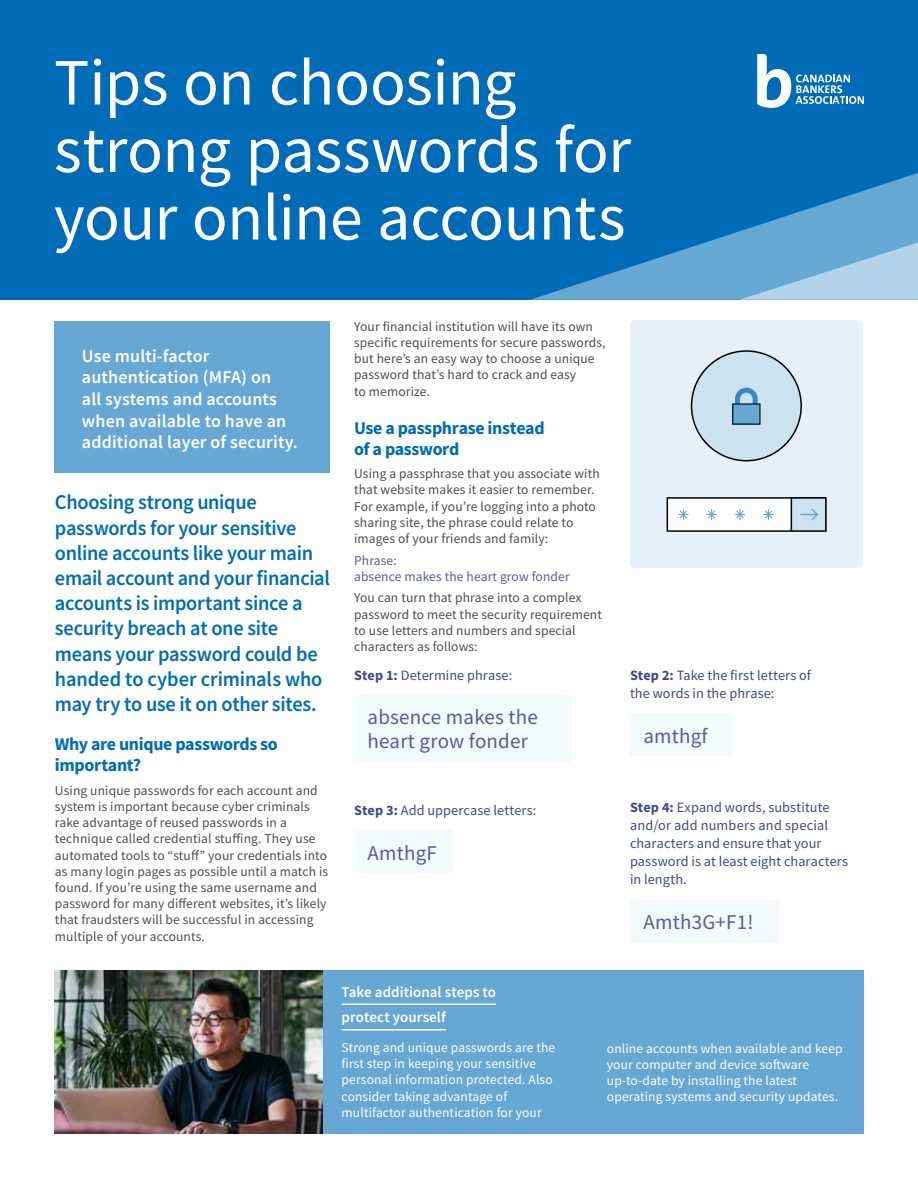
<style>
.page{position:relative;width:918px;height:1188px;background:#fff}
.page>*{position:absolute;margin:0;border:0;box-sizing:border-box;transform-origin:0 0}
.t1{font:66px/67.5px "Source Sans Pro";letter-spacing:-.005em;color:#fff}
.t2{font:600 21px/25.2px "Source Sans Pro";letter-spacing:-.015em;color:#006cb7}
.t3{font:21px/24px "Source Sans Pro";letter-spacing:.01em;color:#565c9e}
.t4{font:600 18px/21.6px "Source Sans Pro";letter-spacing:.01em;color:#fff}
.t5{font:700 18px/21px "Source Sans Pro";letter-spacing:-.02em;color:#006cb7}
.t6{font:600 15px/25.5px "Source Sans Pro";letter-spacing:.005em;color:#fff}
.t7{font:14.25px/18px "Source Sans Pro";letter-spacing:.005em;color:#3c4992}
.t8{font:13.5px/16.2px "Source Sans Pro";letter-spacing:.01em;color:#4d4d4f}
.t9{font:13.5px/16.2px "Source Sans Pro";letter-spacing:.01em;color:#fff}
.t10{font:13.5px/16.2px "Source Sans Pro";letter-spacing:.01em;color:#565c9e}
.s1{font-weight:700}
</style>
<div class="page">
<div style="left:322px;top:970px;width:542px;height:164px;background:#66a7d4"></div>
<div style="left:0;top:0;width:918px;height:300px;background:#006cb7"></div>
<svg style="left:531px;top:173px;width:387px;height:127px"></svg>
<svg style="left:739px;top:243px;width:179px;height:57px;background:#8cbcde"></svg>
<div style="left:354px;top:695px;width:218px;height:66px;background:#f3fafb"></div>
<div style="left:354px;top:830px;width:98px;height:43px;background:#f3fafb"></div>
<div style="left:630px;top:713px;width:102px;height:43px;background:#f3fafb"></div>
<div style="left:630px;top:900px;width:148px;height:43px;background:#f3fafb"></div>
<hr style="left:342px;top:1004px;width:154px;height:1px;background:#fff">
<hr style="left:342px;top:1029px;width:104px;height:1px;background:#fff">
<svg style="left:757px;top:54px;width:107px;height:54px"></svg>
<img style="left:54px;top:970px;width:268px;height:164px">
<div style="left:630px;top:320px;width:233px;height:248px;background:#e6f0f8;border-radius:4px"></div>
<div style="left:692px;top:351px;width:109px;height:110px;background:#cce2f1;border-radius:50%"></div>
<div style="left:691px;top:350px;width:111px;height:111px;border:2px solid #000;border-radius:50%"></div>
<div style="left:667px;top:498px;width:158px;height:33px;background:#fff"></div>
<div style="left:667px;top:497px;width:159px;height:35px;border:2px solid #000"></div>
<svg style="left:735px;top:387px;width:23px;height:16px"></svg>
<div style="left:733px;top:404px;width:27px;height:20px;background:#66a7d4"></div>
<svg style="left:707px;top:509px;width:10px;height:11px"></svg>
<svg style="left:763px;top:509px;width:11px;height:11px"></svg>
<svg style="left:735px;top:509px;width:10px;height:11px"></svg>
<svg style="left:678px;top:509px;width:11px;height:11px"></svg>
<div style="left:791px;top:498px;width:35px;height:33px;background:#cce2f1"></div>
<div style="left:791px;top:497px;width:36px;height:35px;border:2px solid #000"></div>
<svg style="left:800px;top:508px;width:19px;height:13px"></svg>
<div style="left:55px;top:321px;width:275px;height:151px;background:#66a7d4"></div>
<h1 class="t1" style="left:54px;top:48px;width:579px">Tips on choosing strong passwords for your online accounts</h1>
<h3 class="t4" style="left:82px;top:345px;width:217px">Use multi-factor authentication (MFA) on<br>all systems and accounts when available to have an additional layer of security.</h3>
<p class="t2" style="left:55px;top:490px;width:277px">Choosing strong unique passwords for your sensitive online accounts like your main email account and your financial accounts is important since a security breach at one site means your password could be handed to cyber criminals who may try to use it on other sites.</p>
<h3 class="t5" style="left:55px;top:733px;width:224px">Why are unique passwords so important?</h3>
<p class="t8" style="left:55px;top:782px;width:275px">Using unique passwords for each account and system is important because cyber criminals rake advantage of reused passwords in a technique called credential stuffing. They use automated tools to “stuff” your credentials into as many login pages as possible until a match is found. If you’re using the same username and password for many different websites, it’s likely that fraudsters will be successful in accessing multiple of your accounts.</p>
<p class="t8" style="left:354px;top:318px;width:253px">Your financial institution will have its own specific requirements for secure passwords, but here’s an easy way to choose a unique password that’s hard to crack and easy<br>to memorize.</p>
<h3 class="t5" style="left:354px;top:417px;width:192px">Use a passphrase instead of a password</h3>
<p class="t8" style="left:354px;top:466px;width:247px">Using a passphrase that you associate with that website makes it easier to remember.<br>For example, if you’re logging into a photo sharing site, the phrase could relate to images of your friends and family:</p>
<p class="t10" style="left:354px;top:552px;width:217px">Phrase:<br>absence makes the heart grow fonder</p>
<p class="t8" style="left:354px;top:590px;width:249px">You can turn that phrase into a complex password to meet the security requirement to use letters and numbers and special characters as follows:</p>
<p class="t7" style="left:354px;top:666px;width:160px"><span class="s1">Step 1:</span> Determine phrase:</p>
<h2 class="t3" style="left:368px;top:705px;width:172px">absence makes the heart grow fonder</h2>
<p class="t7" style="left:354px;top:801px;width:184px"><span class="s1">Step 3:</span> Add uppercase letters:</p>
<h2 class="t3" style="left:368px;top:841px;width:71px">AmthgF</h2>
<p class="t7" style="left:630px;top:666px;width:183px"><span class="s1">Step 2:</span> Take the first letters of the words in the phrase:</p>
<h2 class="t3" style="left:644px;top:724px;width:66px">amthgf</h2>
<p class="t7" style="left:630px;top:799px;width:220px"><span class="s1">Step 4:</span> Expand words, substitute and/or add numbers and special characters and ensure that your password is at least eight characters in length.</p>
<h2 class="t3" style="left:644px;top:910px;width:111px">Amth3G+F1!</h2>
<p class="t6" style="left:342px;top:979px;width:156px">Take additional steps to protect yourself</p>
<p class="t9" style="left:342px;top:1039px;width:215px">Strong and unique passwords are the first step in keeping your sensitive personal information protected. Also consider taking advantage of multifactor authentication for your</p>
<p class="t9" style="left:607px;top:1040px;width:237px">online accounts when available and keep your computer and device software up-to-date by installing the latest operating systems and security updates.</p>
</div>
